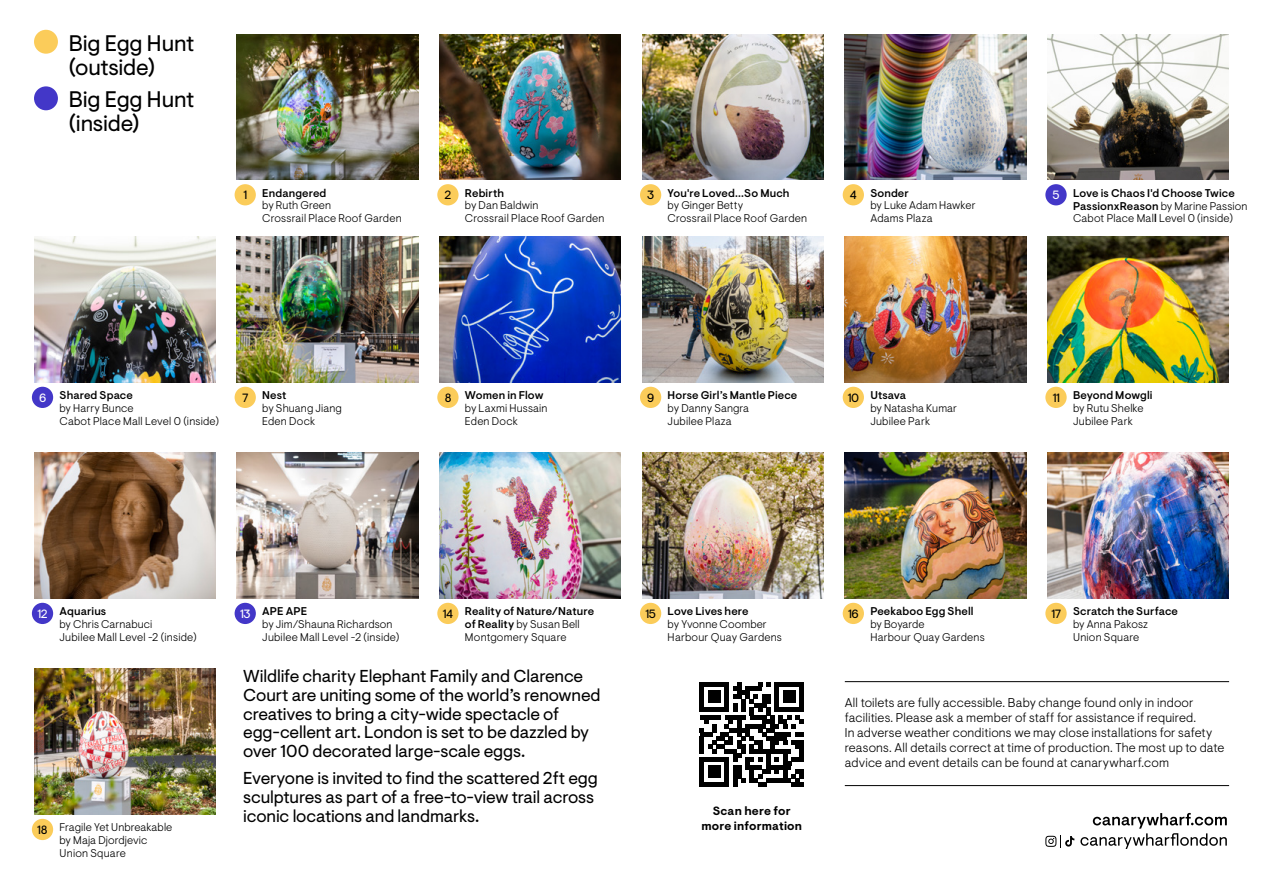
<style>
.page{position:relative;width:1263px;height:893px;background:#fff}
.page>*{position:absolute;margin:0;border:0;box-sizing:border-box;transform-origin:0 0}
.t1{font:22.5px/24px "Visuelt";letter-spacing:-.01em;color:#000}
.t2{font:17.25px/18.8px "Visuelt";letter-spacing:-.01em;color:#000}
.t3{font:300 12.75px/15px "Visuelt";letter-spacing:.01em;color:#000}
.t4{font:700 12px/15px "Visuelt";letter-spacing:.015em;color:#000;text-align:center}
.t5{font:12px "Visuelt";letter-spacing:-.03em;color:#000}
.t6{font:12px "Visuelt";color:#fff}
.t7{font:300 11.25px/12.8px "Visuelt";letter-spacing:.01em;color:#000}
.t8{font:500 11.25px/12.8px "Visuelt";letter-spacing:.01em;color:#000}
.s1{font-weight:500}
.s2{font-weight:300}
</style>
<div class="page">
<div style="left:235px;top:184px;width:21px;height:21px;background:#fbcc5a;border-radius:50%"></div>
<img style="left:1047px;top:34px;width:182px;height:146px">
<img style="left:845px;top:34px;width:181px;height:146px">
<img style="left:642px;top:34px;width:181px;height:146px">
<img style="left:439px;top:34px;width:182px;height:146px">
<img style="left:237px;top:34px;width:181px;height:146px">
<div style="left:437px;top:184px;width:22px;height:21px;background:#fbcc5a;border-radius:50%"></div>
<div style="left:640px;top:184px;width:21px;height:21px;background:#fbcc5a;border-radius:50%"></div>
<div style="left:843px;top:184px;width:21px;height:21px;background:#fbcc5a;border-radius:50%"></div>
<div style="left:1045px;top:184px;width:22px;height:21px;background:#4337c8;border-radius:50%"></div>
<img style="left:1047px;top:237px;width:182px;height:145px">
<img style="left:845px;top:237px;width:181px;height:145px">
<img style="left:439px;top:237px;width:182px;height:145px">
<img style="left:237px;top:237px;width:181px;height:145px">
<img style="left:34px;top:237px;width:181px;height:145px">
<div style="left:437px;top:387px;width:22px;height:21px;background:#fbcc5a;border-radius:50%"></div>
<div style="left:843px;top:387px;width:21px;height:21px;background:#fbcc5a;border-radius:50%"></div>
<div style="left:235px;top:387px;width:21px;height:21px;background:#fbcc5a;border-radius:50%"></div>
<div style="left:1045px;top:387px;width:22px;height:21px;background:#fbcc5a;border-radius:50%"></div>
<div style="left:32px;top:387px;width:21px;height:21px;background:#4337c8;border-radius:50%"></div>
<img style="left:642px;top:237px;width:181px;height:145px">
<div style="left:640px;top:387px;width:21px;height:21px;background:#fbcc5a;border-radius:50%"></div>
<img style="left:34px;top:669px;width:181px;height:146px">
<div style="left:32px;top:819px;width:21px;height:21px;background:#fbcc5a;border-radius:50%"></div>
<img style="left:34px;top:453px;width:181px;height:145px">
<img style="left:1047px;top:453px;width:182px;height:145px">
<img style="left:845px;top:453px;width:181px;height:145px">
<img style="left:642px;top:453px;width:181px;height:145px">
<img style="left:439px;top:453px;width:182px;height:145px">
<img style="left:237px;top:453px;width:181px;height:145px">
<div style="left:640px;top:603px;width:21px;height:21px;background:#fbcc5a;border-radius:50%"></div>
<div style="left:843px;top:603px;width:21px;height:21px;background:#fbcc5a;border-radius:50%"></div>
<div style="left:437px;top:603px;width:22px;height:21px;background:#fbcc5a;border-radius:50%"></div>
<div style="left:1045px;top:603px;width:22px;height:21px;background:#fbcc5a;border-radius:50%"></div>
<div style="left:235px;top:603px;width:21px;height:21px;background:#4337c8;border-radius:50%"></div>
<div style="left:32px;top:603px;width:21px;height:21px;background:#4337c8;border-radius:50%"></div>
<div style="left:34px;top:86px;width:24px;height:24px;background:#4337c8;border-radius:50%"></div>
<div style="left:34px;top:30px;width:24px;height:24px;background:#fbcc5a;border-radius:50%"></div>
<hr style="left:845px;top:785px;width:384px;height:1px;background:#000">
<hr style="left:845px;top:681px;width:384px;height:1px;background:#000">
<svg style="left:1080px;top:813px;width:147px;height:36px"></svg>
<svg style="left:1045px;top:835px;width:29px;height:12px"></svg>
<svg style="left:700px;top:682px;width:104px;height:104px"></svg>
<hr style="left:700px;top:782px;width:29px;height:4px;background:#000">
<div style="left:708px;top:766px;width:12px;height:12px;background:#000"></div>
<h1 class="t1" style="left:69px;top:32px;width:127px">Big Egg Hunt (outside)</h1>
<h1 class="t1" style="left:69px;top:88px;width:127px">Big Egg Hunt (inside)</h1>
<p class="t8" style="left:668px;top:187px;width:123px">You're Loved...So Much</p>
<p class="t7" style="left:668px;top:199px;width:141px">by Ginger Betty<br>Crossrail Place Roof Garden</p>
<p class="t8" style="left:262px;top:187px;width:66px">Endangered</p>
<p class="t7" style="left:262px;top:199px;width:141px">by Ruth Green<br>Crossrail Place Roof Garden</p>
<p class="t8" style="left:465px;top:187px;width:41px">Rebirth</p>
<p class="t7" style="left:465px;top:199px;width:141px">by Dan Baldwin<br>Crossrail Place Roof Garden</p>
<p class="t8" style="left:870px;top:187px;width:40px">Sonder</p>
<p class="t7" style="left:870px;top:199px;width:107px">by Luke Adam Hawker<br>Adams Plaza</p>
<p class="t5" style="left:243px;top:188px;width:5px">1</p>
<p class="t5" style="left:445px;top:188px;width:8px">2</p>
<p class="t5" style="left:647px;top:188px;width:9px">3</p>
<p class="t5" style="left:850px;top:188px;width:9px">4</p>
<p class="t6" style="left:1052px;top:188px;width:9px">5</p>
<p class="t7" style="left:1073px;top:187px;width:176px"><span class="s1">Love is Chaos I'd Choose Twice<br>PassionxReason</span> by Marine Passion<br>Cabot Place Mal<span class="s1">l</span> Level 0 (inside)</p>
<p class="t8" style="left:668px;top:389px;width:131px">Horse Girl’s Mantle Piece</p>
<p class="t7" style="left:668px;top:402px;width:83px">by Danny Sangra<br>Jubilee Plaza</p>
<p class="t8" style="left:60px;top:389px;width:75px">Shared Space</p>
<p class="t7" style="left:60px;top:402px;width:161px">by Harry Bunce<br>Cabot Place Mall Level 0 (inside)</p>
<p class="t8" style="left:465px;top:389px;width:80px">Women in Flow</p>
<p class="t7" style="left:465px;top:402px;width:84px">by Laxmi Hussain<br>Eden Dock</p>
<p class="t8" style="left:870px;top:389px;width:37px">Utsava</p>
<p class="t7" style="left:870px;top:402px;width:88px">by Natasha Kumar<br>Jubilee Park</p>
<p class="t8" style="left:262px;top:389px;width:26px">Nest</p>
<p class="t7" style="left:262px;top:402px;width:81px">by Shuang Jiang<br>Eden Dock</p>
<p class="t6" style="left:39px;top:391px;width:9px">6</p>
<p class="t5" style="left:242px;top:391px;width:8px">7</p>
<p class="t5" style="left:445px;top:391px;width:8px">8</p>
<p class="t5" style="left:647px;top:391px;width:9px">9</p>
<p class="t5" style="left:848px;top:391px;width:13px">10</p>
<p class="t5" style="left:1053px;top:391px;width:9px">11</p>
<p class="t8" style="left:1073px;top:389px;width:81px">Beyond Mowgli</p>
<p class="t7" style="left:1073px;top:402px;width:72px">by Rutu Shelke<br>Jubilee Park</p>
<p class="t8" style="left:465px;top:605px;width:131px">Reality of Nature/Nature of Reality <span class="s2">by Susan Bell<br>Montgomery Square</span></p>
<p class="t8" style="left:870px;top:605px;width:105px">Peekaboo Egg Shell</p>
<p class="t7" style="left:870px;top:618px;width:116px">by Boyarde<br>Harbour Quay Gardens</p>
<p class="t8" style="left:668px;top:605px;width:82px">Love Lives here</p>
<p class="t7" style="left:668px;top:618px;width:116px">by Yvonne Coomber<br>Harbour Quay Gardens</p>
<p class="t8" style="left:60px;top:605px;width:48px">Aquarius</p>
<p class="t7" style="left:60px;top:618px;width:139px">by Chris Carnabuci<br>Jubilee Mall Level -2 (inside)</p>
<p class="t8" style="left:262px;top:605px;width:47px">APE APE</p>
<p class="t7" style="left:262px;top:618px;width:139px">by Jim/Shauna Richardson<br>Jubilee Mall Level -2 (inside)</p>
<p class="t6" style="left:37px;top:607px;width:12px">12</p>
<p class="t6" style="left:240px;top:607px;width:12px">13</p>
<p class="t5" style="left:443px;top:607px;width:12px">14</p>
<p class="t5" style="left:645px;top:607px;width:12px">15</p>
<p class="t5" style="left:848px;top:607px;width:12px">16</p>
<p class="t5" style="left:1051px;top:607px;width:12px">17</p>
<p class="t8" style="left:1073px;top:605px;width:106px">Scratch the Surface</p>
<p class="t7" style="left:1073px;top:618px;width:76px">by Anna Pakosz<br>Union Square</p>
<p class="t5" style="left:37px;top:823px;width:12px">18</p>
<p class="t7" style="left:60px;top:821px;width:114px">Fragile Yet Unbreakable by Maja Djordjevic<br>Union Square</p>
<h2 class="t2" style="left:243px;top:667px;width:359px">Wildlife charity Elephant Family and Clarence Court are uniting some of the world’s renowned creatives to bring a city-wide spectacle of egg-cellent art. London is set to be dazzled by over 100 decorated large-scale eggs.</h2>
<h2 class="t2" style="left:243px;top:770px;width:356px">Everyone is invited to find the scattered 2ft egg sculptures as part of a free-to-view trail across iconic locations and landmarks.</h2>
<p class="t4" style="left:701px;top:804px;width:102px">Scan here for more information</p>
<p class="t3" style="left:845px;top:695px;width:381px">All toilets are fully accessible. Baby change found only in indoor facilities. Please ask a member of staff for assistance if required.<br>In adverse weather conditions we may close installations for safety reasons. All details correct at time of production. The most up to date advice and event details can be found at canarywharf.com</p>
</div>
